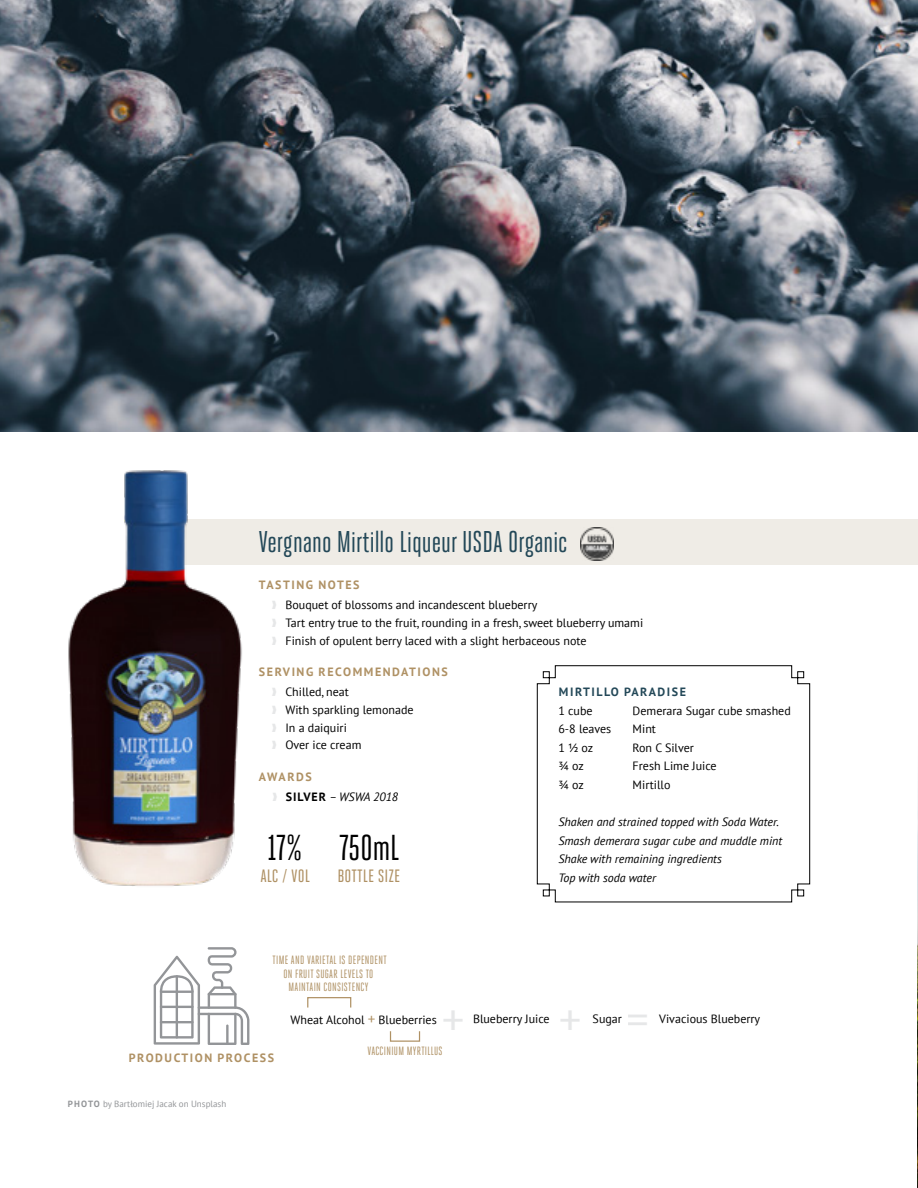
<style>
.page{position:relative;width:918px;height:1188px;background:#fff}
.page>*{position:absolute;margin:0;border:0;box-sizing:border-box;transform-origin:0 0}
.t1{font:45px "PT Sans";color:#e6e7e8}
.alc_prod{font:36px "Heroic Condensed";color:#000}
.product_name{font:30px "Heroic Condensed";color:#234858}
.alc_prod_title{font:21px "Heroic Condensed";color:#af9164}
.production{font:12px "PT Sans";color:#000}
.cocktail_instruction{font:italic 12px "PT Sans";color:#000}
.cocktail_ingredients{font:12px "PT Sans";color:#000}
.production_note{font:12px/13.5px "Heroic Condensed";letter-spacing:.025em;color:#af9164;text-align:center}
.taste_serve{font:700 12px "PT Sans";letter-spacing:.13em;color:#af9164}
.cocktail_name{font:700 12px "PT Sans";letter-spacing:.13em;color:#234858}
.footnote___end{font:9px "PT Sans";color:#939598}
.s1{color:#e6e7e8}
.s2{font-weight:700;font-style:normal}
.s3{font-weight:700}
.s4{font-size:15px;color:#af9164}
</style>
<div class="page">
<img style="left:917px;top:806px;width:1px;height:382px">
<img style="left:0;top:0;width:918px;height:432px">
<div style="left:179px;top:519px;width:739px;height:46px;background:#efece6"></div>
<svg style="left:537px;top:665px;width:273px;height:238px"></svg>
<img style="left:581px;top:528px;width:32px;height:32px">
<img style="left:68px;top:470px;width:174px;height:416px">
<div style="left:307px;top:997px;width:44px;height:11px;border:1px solid #af9164"></div>
<div style="left:390px;top:1031px;width:30px;height:11px;border:1px solid #af9164"></div>
<svg style="left:154px;top:947px;width:95px;height:98px"></svg>
<p class="product_name" style="left:258px;top:526px;width:311px">Vergnano Mirtillo Liqueur USDA Organic</p>
<p class="taste_serve" style="left:259px;top:577px;width:102px">TASTING NOTES</p>
<p class="production" style="left:272px;top:597px;width:267px"><span class="s1">❱</span> Bouquet of blossoms and incandescent blueberry</p>
<p class="production" style="left:272px;top:615px;width:373px"><span class="s1">❱</span> Tart entry true to the fruit, rounding in a fresh, sweet blueberry umami</p>
<p class="production" style="left:272px;top:633px;width:316px"><span class="s1">❱</span> Finish of opulent berry laced with a slight herbaceous note</p>
<p class="taste_serve" style="left:259px;top:664px;width:190px">SERVING RECOMMENDATIONS</p>
<p class="production" style="left:272px;top:684px;width:78px"><span class="s1">❱</span> Chilled, neat</p>
<p class="production" style="left:272px;top:702px;width:143px"><span class="s1">❱</span> With sparkling lemonade</p>
<p class="production" style="left:272px;top:720px;width:76px"><span class="s1">❱</span> In a daiquiri</p>
<p class="production" style="left:272px;top:738px;width:91px"><span class="s1">❱</span> Over ice cream</p>
<p class="taste_serve" style="left:259px;top:769px;width:54px">AWARDS</p>
<p class="cocktail_instruction" style="left:272px;top:789px;width:127px"><span class="s1">❱</span> <span class="s2">SILVER</span> – WSWA 2018</p>
<p class="cocktail_name" style="left:559px;top:684px;width:129px">MIRTILLO PARADISE</p>
<p class="cocktail_ingredients" style="left:558px;top:703px;width:36px">1 cube</p>
<p class="cocktail_ingredients" style="left:633px;top:703px;width:160px">Demerara Sugar cube smashed</p>
<p class="cocktail_ingredients" style="left:558px;top:722px;width:54px">6-8 leaves</p>
<p class="cocktail_ingredients" style="left:633px;top:722px;width:25px">Mint</p>
<p class="cocktail_ingredients" style="left:558px;top:740px;width:36px">1 ½ oz</p>
<p class="cocktail_ingredients" style="left:633px;top:740px;width:63px">Ron C Silver</p>
<p class="cocktail_ingredients" style="left:558px;top:759px;width:27px">¾ oz</p>
<p class="cocktail_ingredients" style="left:633px;top:759px;width:86px">Fresh Lime Juice</p>
<p class="cocktail_ingredients" style="left:558px;top:777px;width:27px">¾ oz</p>
<p class="cocktail_ingredients" style="left:633px;top:777px;width:39px">Mirtillo</p>
<p class="cocktail_instruction" style="left:558px;top:814px;width:222px">Shaken and strained topped with Soda Water.</p>
<p class="cocktail_instruction" style="left:558px;top:833px;width:225px">Smash demerara sugar cube and muddle mint</p>
<p class="cocktail_instruction" style="left:558px;top:851px;width:165px">Shake with remaining ingredients</p>
<p class="cocktail_instruction" style="left:558px;top:870px;width:99px">Top with soda water</p>
<p class="alc_prod" style="left:268px;top:828px;width:36px">17%</p>
<p class="alc_prod_title" style="left:260px;top:863px;width:51px">alc / vol</p>
<p class="alc_prod" style="left:339px;top:828px;width:62px">750mL</p>
<p class="alc_prod_title" style="left:337px;top:863px;width:64px">bottle size</p>
<p class="production_note" style="left:273px;top:953px;width:116px">TIME AND VARIETAL IS DEPENDENT<br>ON FRUIT SUGAR LEVELS TO<br>MAINTAIN CONSISTENCY</p>
<p class="taste_serve" style="left:129px;top:1050px;width:147px">PRODUCTION PROCESS</p>
<p class="footnote___end" style="left:68px;top:1098px;width:160px"><span class="s3">PHOTO</span> by Bartłomiej Jacak on Unsplash</p>
<h1 class="t1" style="left:441px;top:990px;width:24px">+</h1>
<h1 class="t1" style="left:558px;top:990px;width:24px">+</h1>
<p class="production" style="left:659px;top:1011px;width:102px">Vivacious Blueberry</p>
<p class="production" style="left:291px;top:1012px;width:148px">Wheat Alcohol <span class="s4">+</span> Blueberries</p>
<p class="production" style="left:473px;top:1011px;width:78px">Blueberry Juice</p>
<p class="production" style="left:593px;top:1011px;width:31px">Sugar</p>
<h1 class="t1" style="left:627px;top:990px;width:24px">=</h1>
<p class="production_note" style="left:367px;top:1044px;width:77px">VACCINIUM MYRTILLUS</p>
</div>
